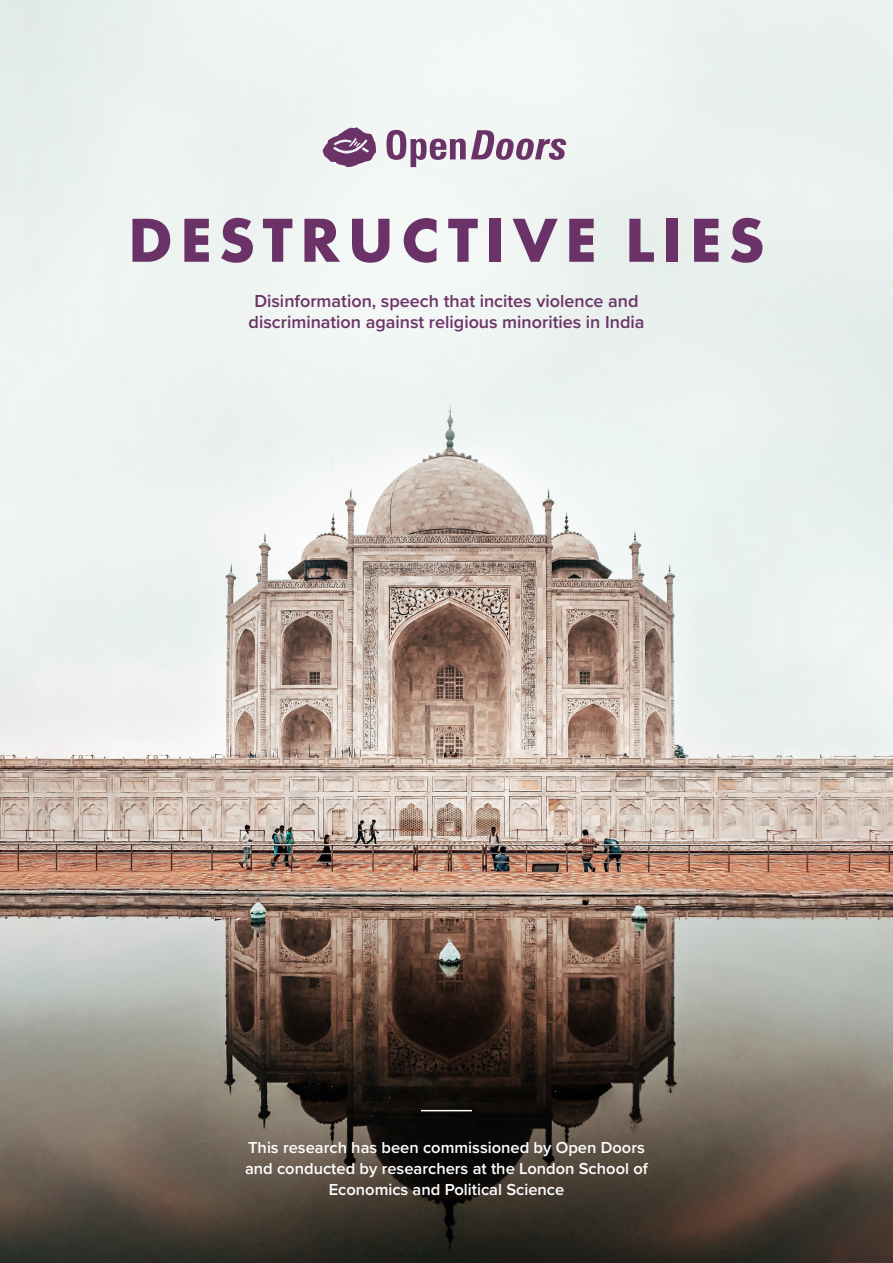
<style>
.page{position:relative;width:893px;height:1263px;background:#fff}
.page>*{position:absolute;margin:0;border:0;box-sizing:border-box;transform-origin:0 0}
.t1{font:700 64.5px "Futura PT";letter-spacing:.11em;color:#6b3267}
.t2{font:600 18px/21.6px "Proxima Nova";color:#6b3267;text-align:center}
.t3{font:600 16.5px/21px "Proxima Nova";color:#fff;text-align:center}
</style>
<div class="page">
<img style="left:0;top:0;width:893px;height:765px">
<svg style="left:0;top:765px;width:893px;height:498px;background:#7f7166"></svg>
<svg style="left:322px;top:127px;width:54px;height:40px"></svg>
<svg style="left:387px;top:130px;width:179px;height:37px"></svg>
<hr style="left:421px;top:1110px;width:51px;height:1px;background:#fff">
<h1 class="t1" style="left:128px;top:199px;width:639px">DESTRUCTIVE LIES</h1>
<p class="t2" style="left:249px;top:289px;width:397px">Disinformation, speech that incites violence and discrimination against religious minorities in India</p>
<p class="t3" style="left:245px;top:1136px;width:404px">This research has been commissioned by Open Doors and conducted by researchers at the London School of<br>Economics and Political Science</p>
</div>
